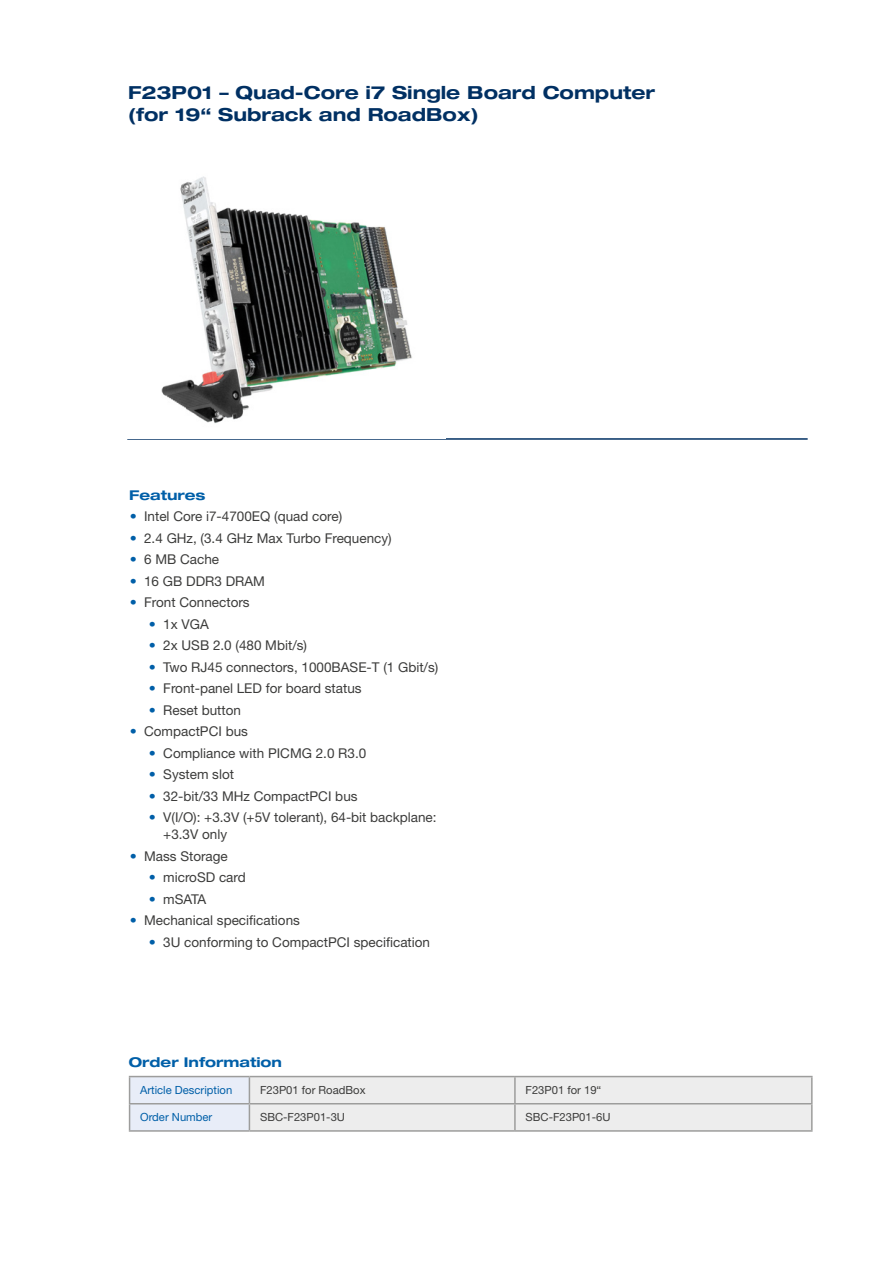
<style>
.page{position:relative;width:893px;height:1263px;background:#fff}
.page>*{position:absolute;margin:0;border:0;box-sizing:border-box;transform-origin:0 0}
.t1{font:700 expanded 18px/22.5px "Helvetica Neue LT Pro";color:#003063}
.t2{font:13.5px/17.2px "Helvetica Neue LT";color:#3c3c3b}
.t3{font:700 expanded 13.5px "Helvetica Neue LT Pro";color:#005fa8;scale:1.05 1}
.t4{font:11.25px "Helvetica Neue LT";color:#3c3c3b}
.t5{font:11.25px "Helvetica Neue LT";color:#005fa8}
.s1{color:#005fa8}
</style>
<div class="page">
<hr style="left:127px;top:438px;width:681px;height:2px;background:#003063">
<img style="left:161px;top:176px;width:251px;height:248px">
<hr style="left:129px;top:1130px;width:120px;height:2px;background:#9d9d9c">
<hr style="left:811px;top:1104px;width:2px;height:26px;background:#9d9d9c">
<hr style="left:249px;top:1130px;width:266px;height:2px;background:#9d9d9c">
<hr style="left:515px;top:1130px;width:298px;height:2px;background:#9d9d9c">
<hr style="left:515px;top:1076px;width:298px;height:1px;background:#9d9d9c">
<hr style="left:811px;top:1077px;width:2px;height:26px;background:#9d9d9c">
<hr style="left:515px;top:1103px;width:298px;height:1px;background:#9d9d9c">
<svg style="left:129px;top:1076px;width:683px;height:55px;background:#e6e7e8"></svg>
<h1 class="t1" style="left:128px;top:81px;width:528px">F23P01 – Quad-Core i7 Single Board Computer (for 19“ Subrack and RoadBox)</h1>
<p class="t3" style="left:129px;top:486px;width:74px">Features</p>
<p class="t2" style="left:130px;top:507px;width:214px"><span class="s1">•</span> Intel Core i7-4700EQ (quad core)</p>
<p class="t2" style="left:130px;top:529px;width:263px"><span class="s1">•</span> 2.4 GHz, (3.4 GHz Max Turbo Frequency)</p>
<p class="t2" style="left:130px;top:550px;width:91px"><span class="s1">•</span> 6 MB Cache</p>
<p class="t2" style="left:130px;top:572px;width:137px"><span class="s1">•</span> 16 GB DDR3 DRAM</p>
<p class="t2" style="left:130px;top:593px;width:121px"><span class="s1">•</span> Front Connectors</p>
<p class="t2" style="left:149px;top:615px;width:61px"><span class="s1">•</span> 1x VGA</p>
<p class="t2" style="left:149px;top:636px;width:160px"><span class="s1">•</span> 2x USB 2.0 (480 Mbit/s)</p>
<p class="t2" style="left:149px;top:658px;width:291px"><span class="s1">•</span> Two RJ45 connectors, 1000BASE-T (1 Gbit/s)</p>
<p class="t2" style="left:149px;top:679px;width:214px"><span class="s1">•</span> Front-panel LED for board status</p>
<p class="t2" style="left:149px;top:701px;width:94px"><span class="s1">•</span> Reset button</p>
<p class="t2" style="left:130px;top:722px;width:120px"><span class="s1">•</span> CompactPCI bus</p>
<p class="t2" style="left:149px;top:744px;width:219px"><span class="s1">•</span> Compliance with PICMG 2.0 R3.0</p>
<p class="t2" style="left:149px;top:765px;width:87px"><span class="s1">•</span> System slot</p>
<p class="t2" style="left:149px;top:787px;width:210px"><span class="s1">•</span> 32-bit/33 MHz CompactPCI bus</p>
<p class="t2" style="left:163px;top:808px;width:275px;text-indent:-14px"><span class="s1">•</span> V(I/O): +3.3V (+5V tolerant), 64-bit backplane: +3.3V only</p>
<p class="t2" style="left:130px;top:847px;width:100px"><span class="s1">•</span> Mass Storage</p>
<p class="t2" style="left:149px;top:869px;width:98px"><span class="s1">•</span> microSD card</p>
<p class="t2" style="left:149px;top:890px;width:59px"><span class="s1">•</span> mSATA</p>
<p class="t2" style="left:130px;top:912px;width:172px"><span class="s1">•</span> Mechanical specifications</p>
<p class="t2" style="left:149px;top:933px;width:283px"><span class="s1">•</span> 3U conforming to CompactPCI specification</p>
<p class="t3" style="left:129px;top:1053px;width:147px">Order Information</p>
<p class="t5" style="left:140px;top:1083px;width:94px">Article Description</p>
<p class="t4" style="left:260px;top:1083px;width:107px">F23P01 for RoadBox</p>
<p class="t4" style="left:526px;top:1083px;width:77px">F23P01 for 19“</p>
<p class="t5" style="left:140px;top:1110px;width:74px">Order Number</p>
<p class="t4" style="left:260px;top:1110px;width:87px">SBC-F23P01-3U</p>
<p class="t4" style="left:526px;top:1110px;width:87px">SBC-F23P01-6U</p>
</div>
